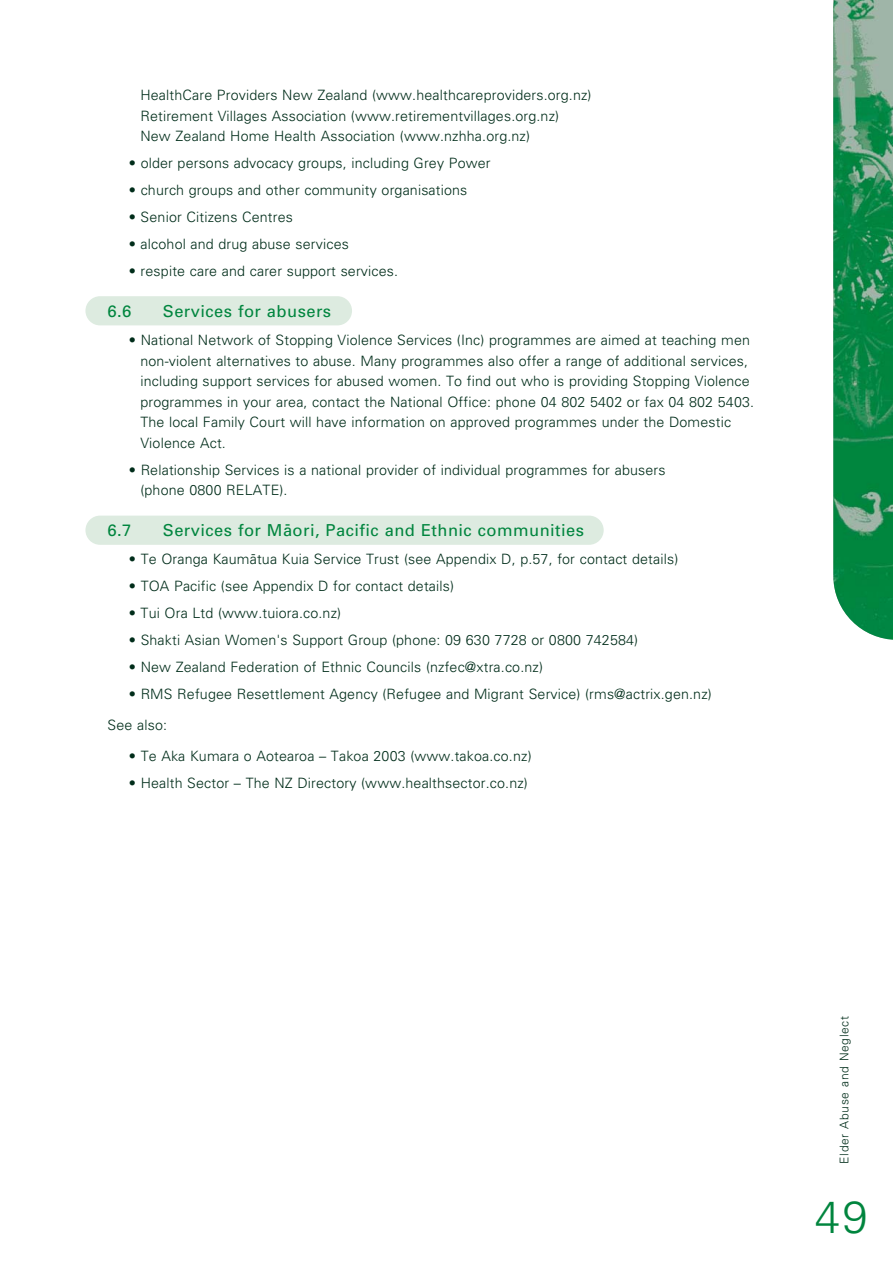
<style>
.page{position:relative;width:893px;height:1263px;background:#fff}
.page>*{position:absolute;margin:0;border:0;box-sizing:border-box;transform-origin:0 0}
.t1{font:300 45px "Univers M";color:#00853e}
.t2{font:16.5px "Univers M";letter-spacing:.03em;color:#00853e}
.t3{font:300 14.25px/20.5px "Univers M";letter-spacing:.01em;color:#002d1a}
.t4{font:300 12px "Univers M";letter-spacing:.055em;color:#002d1a}
</style>
<div class="page">
<img style="left:833px;top:0;width:60px;height:640px">
<div style="left:85px;top:516px;width:519px;height:29px;background:#ddebe0;border-radius:15px"></div>
<div style="left:85px;top:296px;width:267px;height:29px;background:#ddebe0;border-radius:15px"></div>
<p class="t3" style="left:140px;top:86px;width:453px">HealthCare Providers New Zealand (www.healthcareproviders.org.nz)<br>Retirement Villages Association (www.retirementvillages.org.nz)<br>New Zealand Home Health Association (www.nzhha.org.nz)</p>
<p class="t3" style="left:129px;top:154px;width:363px">• older persons advocacy groups, including Grey Power</p>
<p class="t3" style="left:129px;top:181px;width:340px">• church groups and other community organisations</p>
<p class="t3" style="left:129px;top:208px;width:166px">• Senior Citizens Centres</p>
<p class="t3" style="left:129px;top:235px;width:221px">• alcohol and drug abuse services</p>
<p class="t3" style="left:129px;top:262px;width:271px">• respite care and carer support services.</p>
<p class="t2" style="left:108px;top:305px;width:25px">6.6</p>
<p class="t2" style="left:163px;top:305px;width:170px">Services for abusers</p>
<p class="t3" style="left:140px;top:331px;width:615px;text-indent:-12px">• National Network of Stopping Violence Services (Inc) programmes are aimed at teaching men non-violent alternatives to abuse. Many programmes also offer a range of additional services, including support services for abused women. To find out who is providing Stopping Violence programmes in your area, contact the National Office: phone 04 802 5402 or fax 04 802 5403.<br>The local Family Court will have information on approved programmes under the Domestic Violence Act.</p>
<p class="t3" style="left:140px;top:461px;width:527px;text-indent:-12px">• Relationship Services is a national provider of individual programmes for abusers (phone 0800 RELATE).</p>
<p class="t2" style="left:108px;top:524px;width:25px">6.7</p>
<p class="t2" style="left:163px;top:524px;width:423px">Services for Mäori, Pacific and Ethnic communities</p>
<p class="t3" style="left:129px;top:550px;width:551px">• Te Oranga Kaumätua Kuia Service Trust (see Appendix D, p.57, for contact details)</p>
<p class="t3" style="left:129px;top:577px;width:327px">• TOA Pacific (see Appendix D for contact details)</p>
<p class="t3" style="left:129px;top:604px;width:214px">• Tui Ora Ltd (www.tuiora.co.nz)</p>
<p class="t3" style="left:129px;top:631px;width:511px">• Shakti Asian Women's Support Group (phone: 09 630 7728 or 0800 742584)</p>
<p class="t3" style="left:129px;top:658px;width:416px">• New Zealand Federation of Ethnic Councils (nzfec@xtra.co.nz)</p>
<p class="t3" style="left:108px;top:680px;width:606px;line-height:31px;text-indent:21px">• RMS Refugee Resettlement Agency (Refugee and Migrant Service) (rms@actrix.gen.nz)<br>See also:</p>
<p class="t3" style="left:129px;top:747px;width:404px">• Te Aka Kumara o Aotearoa – Takoa 2003 (www.takoa.co.nz)</p>
<p class="t3" style="left:129px;top:774px;width:401px">• Health Sector – The NZ Directory (www.healthsector.co.nz)</p>
<p class="t4" style="left:840px;top:1164px;width:149px;rotate:-90deg">Elder Abuse and Neglect</p>
<p class="t1" style="left:815px;top:1200px;width:54px">49</p>
</div>
